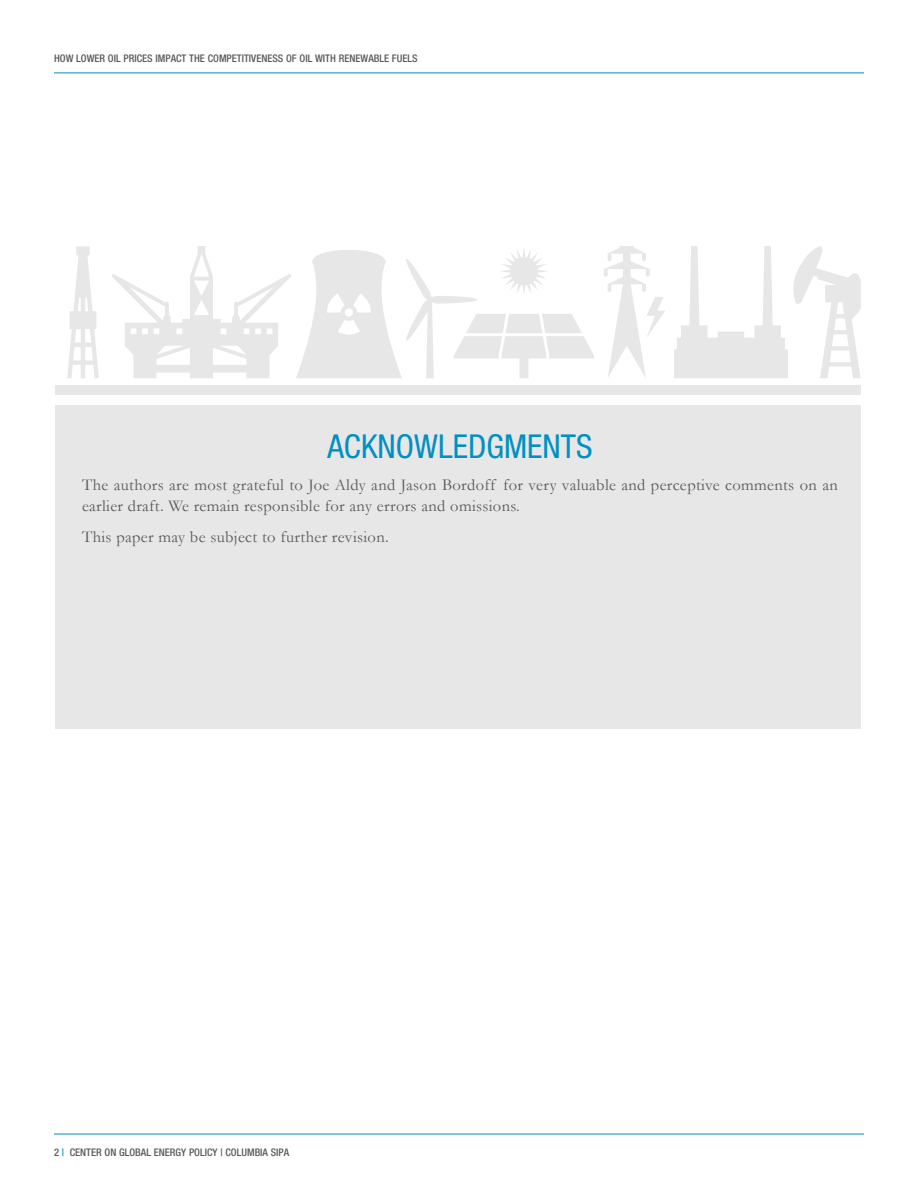
<style>
.page{position:relative;width:918px;height:1188px;background:#fff}
.page>*{position:absolute;margin:0;border:0;box-sizing:border-box;transform-origin:0 0}
.t1{font:condensed 33px "Helvetica Neue";color:#0090c1}
.t2{font:16.5px/21px "Garamond";letter-spacing:.02em;color:#58595b}
.t3{font:500 condensed 10.5px "Helvetica Neue";color:#58595b}
.s1{color:#0090c1}
</style>
<div class="page">
<hr style="left:54px;top:1134px;width:810px;height:1px;background:#0090c1">
<hr style="left:54px;top:73px;width:810px;height:1px;background:#0090c1">
<div style="left:56px;top:405px;width:805px;height:324px;background:#e7e7e7"></div>
<div style="left:56px;top:385px;width:805px;height:10px;background:#e7e7e7"></div>
<svg style="left:67px;top:246px;width:794px;height:132px"></svg>
<p class="t3" style="left:54px;top:52px;width:365px">HOW LOWER OIL PRICES IMPACT THE COMPETITIVENESS OF OIL WITH RENEWABLE FUELS</p>
<h1 class="t1" style="left:327px;top:427px;width:267px">ACKNOWLEDGMENTS</h1>
<p class="t2" style="left:82px;top:474px;width:757px">The authors are most grateful to Joe Aldy and Jason Bordoff for very valuable and perceptive comments on an earlier draft. We remain responsible for any errors and omissions.</p>
<p class="t2" style="left:82px;top:526px;width:308px">This paper may be subject to further revision.</p>
<p class="t3" style="left:54px;top:1146px;width:39px">2 <span class="s1">|</span> CENTER</p>
<p class="t3" style="left:105px;top:1146px;width:186px">ON GLOBAL ENERGY POLICY | COLUMBIA SIPA</p>
</div>
